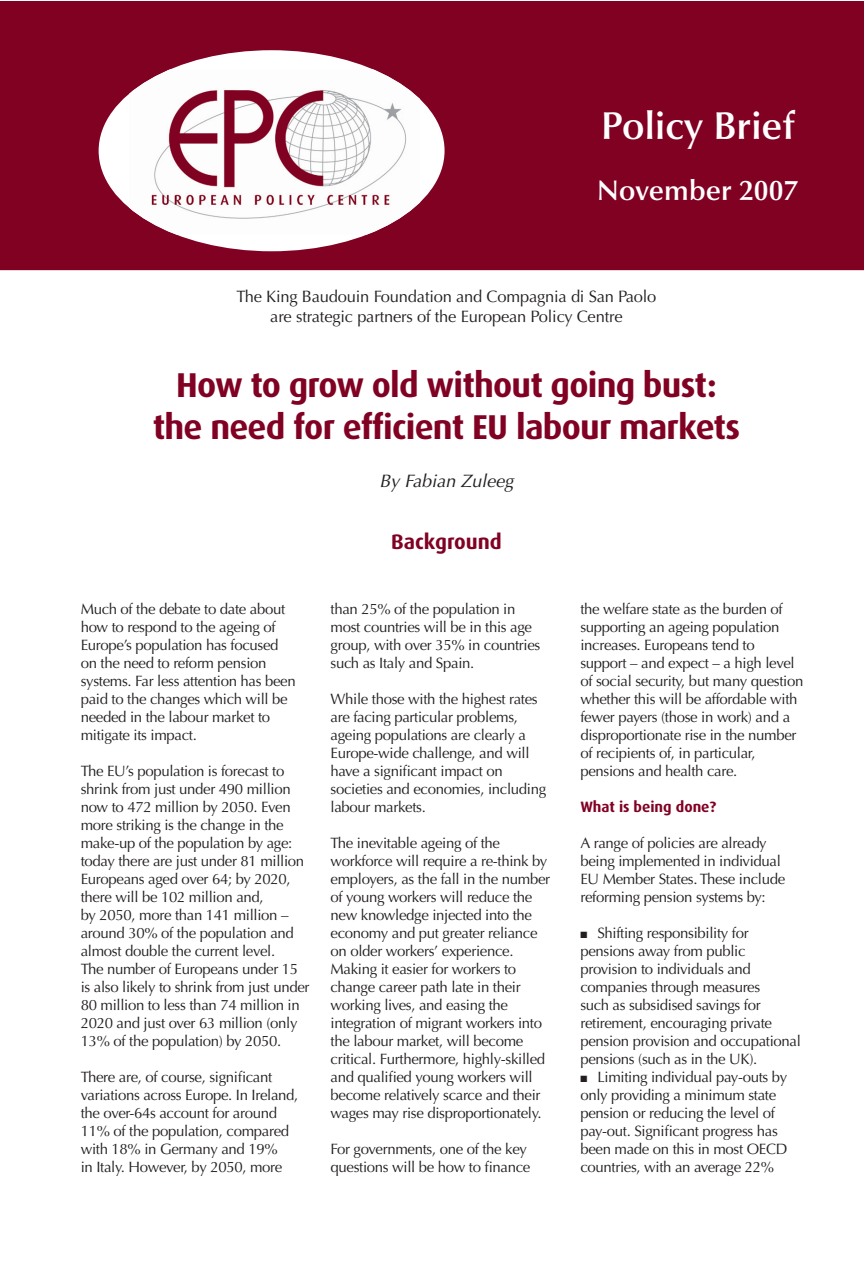
<style>
.page{position:relative;width:864px;height:1263px;background:#fff}
.page>*{position:absolute;margin:0;border:0;box-sizing:border-box;transform-origin:0 0}
.t1{font:600 39px "Optima";color:#fff}
.t2{font:700 34.5px/42px "Dax";letter-spacing:-.025em;color:#810123;text-align:center}
.t3{font:600 28.5px "Optima";color:#fff}
.t4{font:700 21px "Dax";color:#810123}
.t5{font:italic 18px "Optima";color:#231f20}
.t6{font:16.5px/20.2px "Optima";letter-spacing:-.01em;color:#231f20;text-align:center}
.t7{font:15px/18px "Optima";letter-spacing:-.02em;color:#231f20}
.t8{font:700 15px "Dax";color:#810123}
</style>
<div class="page">
<div style="left:0;top:1px;width:864px;height:269px;background:#810123"></div>
<div style="left:99px;top:50px;width:346px;height:201px;background:#fff;border-radius:50%"></div>
<img style="left:129px;top:69px;width:290px;height:166px">
<h1 class="t1" style="left:601px;top:109px;width:195px">Policy Brief</h1>
<h3 class="t3" style="left:597px;top:179px;width:203px">November 2007</h3>
<p class="t6" style="left:237px;top:288px;width:421px">The King Baudouin Foundation and Compagnia di San Paolo are strategic partners of the European Policy Centre</p>
<h2 class="t2" style="left:153px;top:366px;width:589px">How to grow old without going bust: the need for efficient EU labour markets</h2>
<p class="t5" style="left:379px;top:474px;width:139px">By Fabian Zuleeg</p>
<p class="t7" style="left:81px;top:601px;width:217px">Much of the debate to date about how to respond to the ageing of<br>Europe’s population has focused on the need to reform pension systems. Far less attention has been paid to the changes which will be needed in the labour market to mitigate its impact.</p>
<p class="t7" style="left:81px;top:763px;width:230px">The EU’s population is forecast to shrink from just under 490 million now to 472 million by 2050. Even more striking is the change in the make-up of the population by age: today there are just under 81 million Europeans aged over 64; by 2020, there will be 102 million and,<br>by 2050, more than 141 million – around 30% of the population and almost double the current level.<br>The number of Europeans under 15 is also likely to shrink from just under 80 million to less than 74 million in 2020 and just over 63 million (only 13% of the population) by 2050.</p>
<p class="t7" style="left:81px;top:1069px;width:219px">There are, of course, significant variations across Europe. In Ireland, the over-64s account for around<br>11% of the population, compared with 18% in Germany and 19%<br>in Italy. However, by 2050, more</p>
<h3 class="t4" style="left:391px;top:532px;width:112px">Background</h3>
<p class="t7" style="left:331px;top:601px;width:211px">than 25% of the population in most countries will be in this age group, with over 35% in countries such as Italy and Spain.</p>
<p class="t7" style="left:331px;top:691px;width:217px">While those with the highest rates are facing particular problems, ageing populations are clearly a<br>Europe-wide challenge, and will have a significant impact on societies and economies, including labour markets.</p>
<p class="t7" style="left:331px;top:835px;width:221px">The inevitable ageing of the workforce will require a re-think by employers, as the fall in the number of young workers will reduce the new knowledge injected into the economy and put greater reliance on older workers’ experience.<br>Making it easier for workers to change career path late in their working lives, and easing the integration of migrant workers into the labour market, will become critical. Furthermore, highly-skilled and qualified young workers will become relatively scarce and their wages may rise disproportionately.</p>
<p class="t7" style="left:331px;top:1141px;width:201px">For governments, one of the key questions will be how to finance</p>
<p class="t7" style="left:580px;top:601px;width:225px">the welfare state as the burden of supporting an ageing population increases. Europeans tend to support – and expect – a high level of social security, but many question whether this will be affordable with fewer payers (those in work) and a disproportionate rise in the number of recipients of, in particular, pensions and health care.</p>
<p class="t8" style="left:580px;top:800px;width:137px">What is being done?</p>
<p class="t7" style="left:580px;top:835px;width:206px">A range of policies are already being implemented in individual<br>EU Member States. These include reforming pension systems by:</p>
<p class="t7" style="left:580px;top:925px;width:222px">■ Shifting responsibility for pensions away from public provision to individuals and companies through measures<br>such as subsidised savings for retirement, encouraging private pension provision and occupational pensions (such as in the UK).</p>
<p class="t7" style="left:580px;top:1069px;width:209px">■ Limiting individual pay-outs by only providing a minimum state pension or reducing the level of pay-out. Significant progress has been made on this in most OECD countries, with an average 22%</p>
</div>
